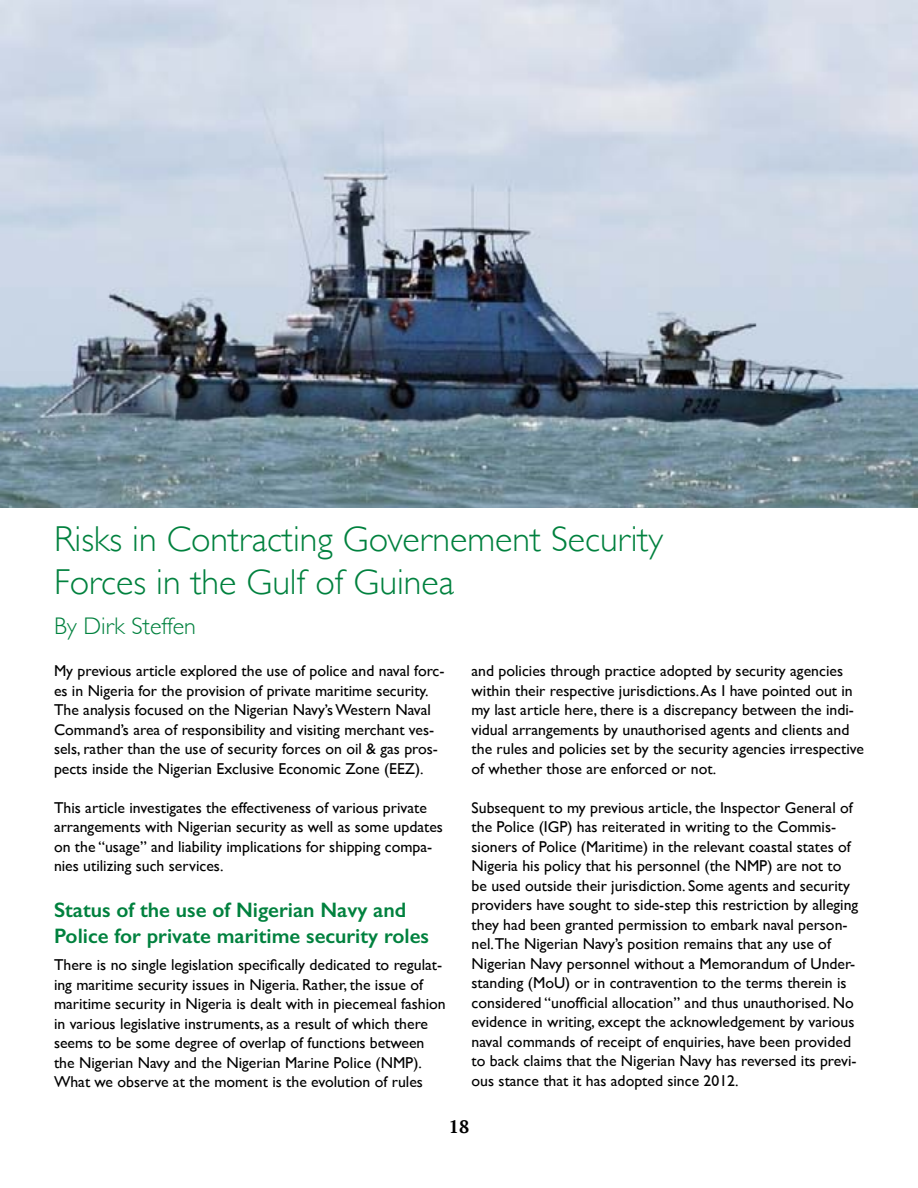
<style>
.page{position:relative;width:918px;height:1188px;background:#fff}
.page>*{position:absolute;margin:0;border:0;box-sizing:border-box;transform-origin:0 0}
.t1{font:300 36px/43.2px "Gill Sans";color:#00813e}
.t2{font:300 24px "Gill Sans";color:#00813e}
.t3{font:600 21px/25.2px "Gill Sans";color:#00813e}
.t4{font:700 18px "PT Serif";color:#000}
.t5{font:15.75px/19.5px "Gill Sans";color:#000}
</style>
<div class="page">
<img style="left:0;top:0;width:918px;height:508px">
<h1 class="t1" style="left:54px;top:516px;width:611px">Risks in Contracting Governement Security<br>Forces in the Gulf of Guinea</h1>
<h2 class="t2" style="left:54px;top:608px;width:143px">By Dirk Steffen</h2>
<p class="t5" style="left:54px;top:661px;width:392px">My previous article explored the use of police and naval forc&shy;es in Nigeria for the provision of private maritime security.<br>The analysis focused on the Nigerian Navy’s Western Naval Command’s area of responsibility and visiting merchant ves&shy;sels, rather than the use of security forces on oil &amp; gas pros&shy;pects inside the Nigerian Exclusive Economic Zone (EEZ).</p>
<p class="t5" style="left:54px;top:797px;width:391px">This article investigates the effectiveness of various private arrangements with Nigerian security as well as some updates on the “usage” and liability implications for shipping compa&shy;nies utilizing such services.</p>
<h3 class="t3" style="left:54px;top:898px;width:377px">Status of the use of Nigerian Navy and<br>Police for private maritime security roles</h3>
<p class="t5" style="left:54px;top:955px;width:393px">There is no single legislation specifically dedicated to regulat&shy;ing maritime security issues in Nigeria. Rather, the issue of maritime security in Nigeria is dealt with in piecemeal fashion in various legislative instruments, as a result of which there seems to be some degree of overlap of functions between the Nigerian Navy and the Nigerian Marine Police (NMP).<br>What we observe at the moment is the evolution of rules</p>
<p class="t5" style="left:472px;top:661px;width:394px">and policies through practice adopted by security agencies within their respective jurisdictions. As I have pointed out in my last article here, there is a discrepancy between the indi&shy;vidual arrangements by unauthorised agents and clients and the rules and policies set by the security agencies irrespective of whether those are enforced or not.</p>
<p class="t5" style="left:472px;top:797px;width:388px">Subsequent to my previous article, the Inspector General of the Police (IGP) has reiterated in writing to the Commis&shy;sioners of Police (Maritime) in the relevant coastal states of Nigeria his policy that his personnel (the NMP) are not to be used outside their jurisdiction. Some agents and security providers have sought to side-step this restriction by alleging they had been granted permission to embark naval person&shy;nel.The Nigerian Navy’s position remains that any use of Nigerian Navy personnel without a Memorandum of Under&shy;standing (MoU) or in contravention to the terms therein is considered “unofficial allocation” and thus unauthorised. No evidence in writing, except the acknowledgement by various naval commands of receipt of enquiries, have been provided to back claims that the Nigerian Navy has reversed its previ&shy;ous stance that it has adopted since 2012.</p>
<p class="t4" style="left:449px;top:1115px;width:22px">18</p>
</div>
